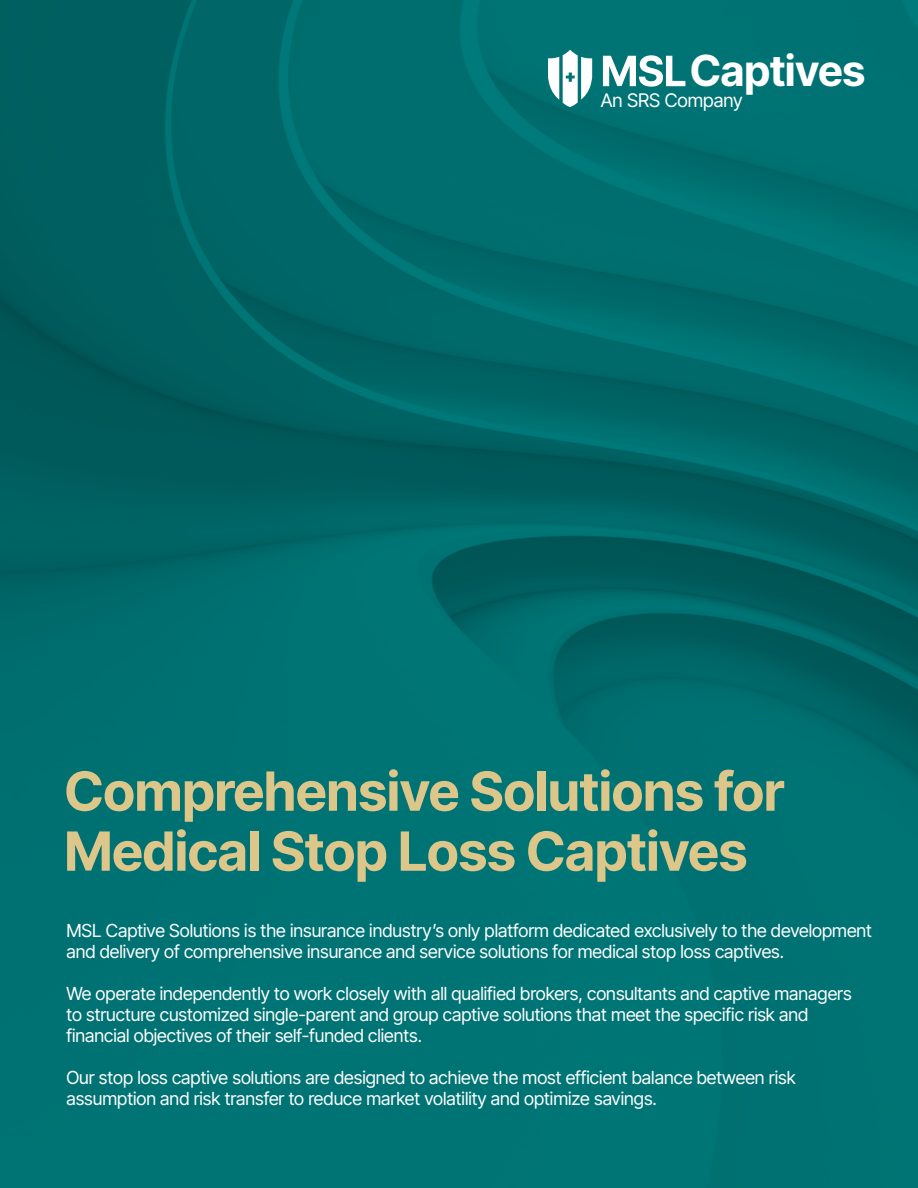
<style>
.page{position:relative;width:918px;height:1188px;background:#fff}
.page>*{position:absolute;margin:0;border:0;box-sizing:border-box;transform-origin:0 0}
.t1{font:700 54px/60px "Inter Tight";color:#dcc68a}
.t2{font:700 42.75px "Inter Tight";color:#fff}
.t3{font:18.75px "Inter Tight";color:#fff}
.t4{font:18px/21px "Inter Tight";color:#fff}
</style>
<div class="page">
<img style="left:0;top:0;width:918px;height:1188px">
<svg style="left:603px;top:55px;width:82px;height:32px"></svg>
<svg style="left:548px;top:50px;width:44px;height:57px"></svg>
<h2 class="t2" style="left:690px;top:39px;width:177px">Captives</h2>
<p class="t3" style="left:601px;top:86px;width:144px">An SRS Company</p>
<h1 class="t1" style="left:65px;top:759px;width:721px">Comprehensive Solutions for<br>Medical Stop Loss Captives</h1>
<p class="t4" style="left:66px;top:919px;width:807px">MSL Captive Solutions is the insurance industryʼs only platform dedicated exclusively to the development and delivery of comprehensive insurance and service solutions for medical stop loss captives.</p>
<p class="t4" style="left:66px;top:982px;width:787px">We operate independently to work closely with all qualified brokers, consultants and captive managers to structure customized single-parent and group captive solutions that meet the specific risk and financial objectives of their self-funded clients.</p>
<p class="t4" style="left:66px;top:1066px;width:731px">Our stop loss captive solutions are designed to achieve the most efficient balance between risk assumption and risk transfer to reduce market volatility and optimize savings.</p>
</div>
